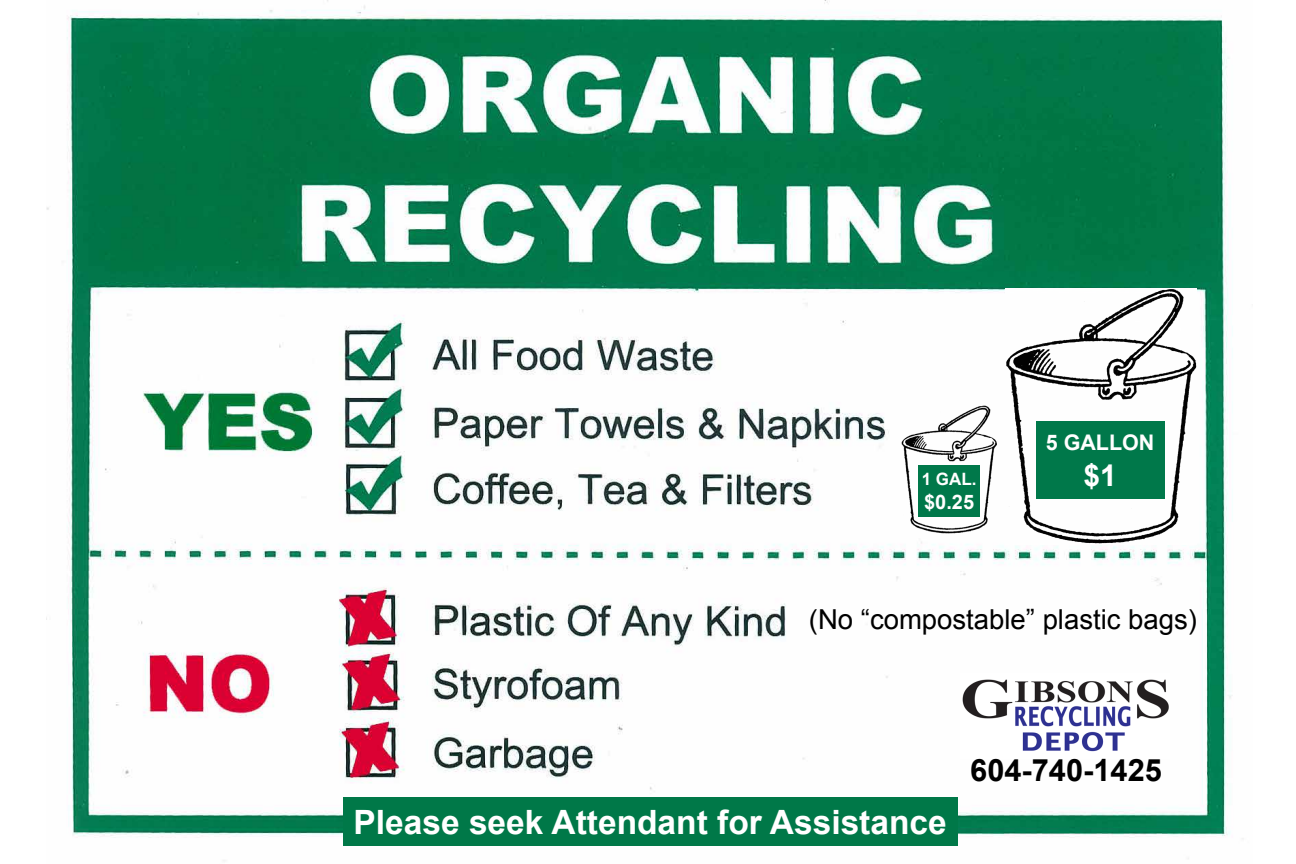
<style>
.page{position:relative;width:1296px;height:864px;background:#fff}
.page>*{position:absolute;margin:0;border:0;box-sizing:border-box;transform-origin:0 0}
.t1{font:700 33.5px "Arial";color:#fff}
.t2{font:700 30.8px "Arial";color:#000}
.t3{font:700 30px "Arial";color:#fff}
.t4{font:27.5px "Arial";color:#000}
.t5{font:700 21.5px "Arial";color:#fff}
.t6{font:700 20px "Arial";color:#fff}
.t7{font:700 17px "Arial";color:#fff}
</style>
<div class="page">
<img style="left:46px;top:0;width:1197px;height:861px">
<img style="left:961px;top:674px;width:209px;height:84px">
<img style="left:1005px;top:289px;width:191px;height:256px">
<img style="left:901px;top:406px;width:96px;height:128px">
<div style="left:918px;top:465px;width:62px;height:52px;background:#00784a"></div>
<div style="left:1036px;top:421px;width:128px;height:78px;background:#00784a"></div>
<div style="left:343px;top:797px;width:614px;height:49px;background:#007848"></div>
<p class="t7" style="left:922px;top:468px;width:56px">1 GAL.</p>
<p class="t6" style="left:924px;top:489px;width:52px">$0.25</p>
<p class="t5" style="left:1046px;top:428px;width:110px">5 GALLON</p>
<p class="t3" style="left:1083px;top:455px;width:35px">$1</p>
<p class="t4" style="left:809px;top:602px;width:390px">(No “compostable” plastic bags)</p>
<p class="t1" style="left:354px;top:800px;width:595px">Please seek Attendant for Assistance</p>
<p class="t2" style="left:970px;top:750px;width:193px">604-740-1425</p>
</div>
